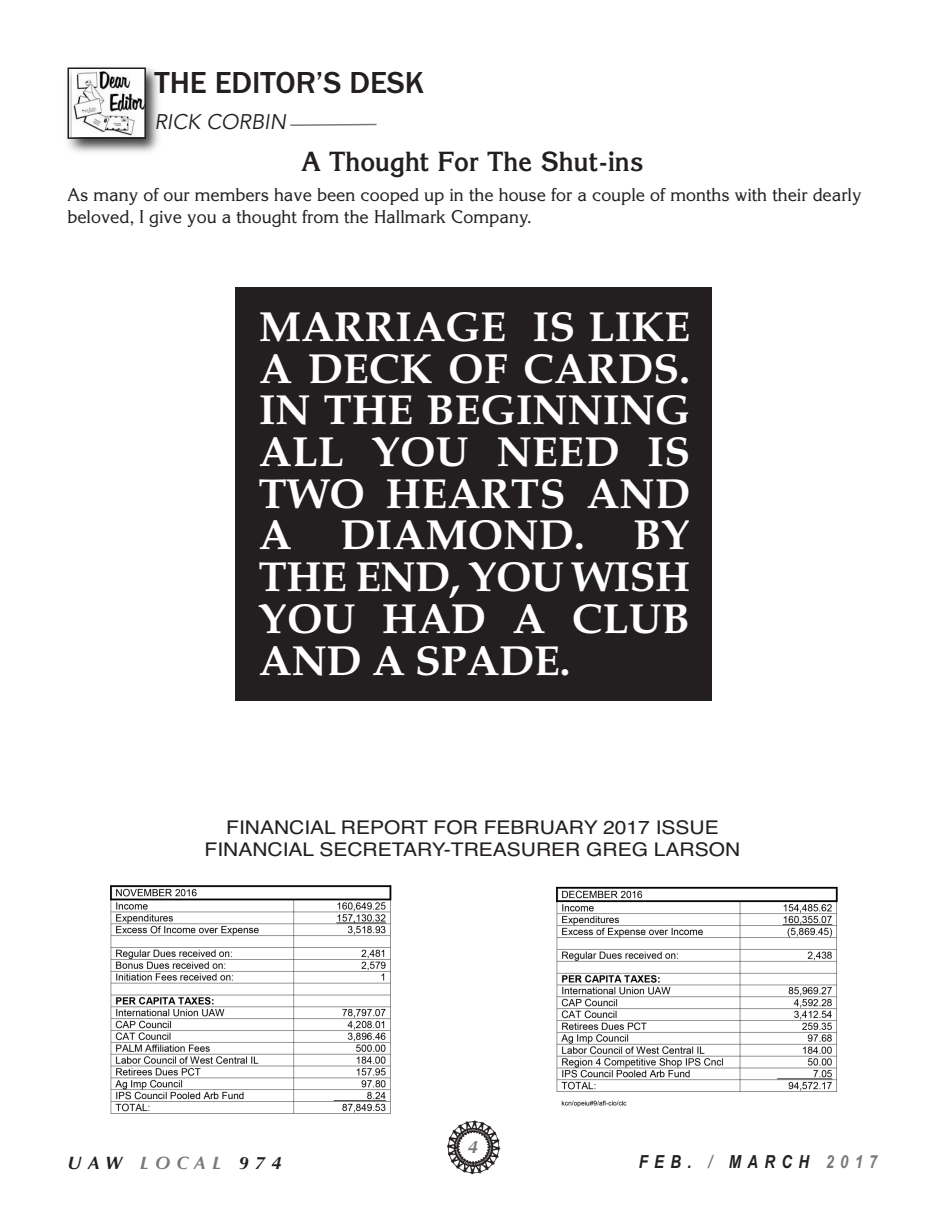
<style>
.page{position:relative;width:945px;height:1215px;background:#fff}
.page>*{position:absolute;margin:0;border:0;box-sizing:border-box;transform-origin:0 0}
.t1{font:700 42px/41.7px "Book Antiqua";letter-spacing:.01em;color:#fff;text-align:justify}
.t2{font:500 31.5px "Franklin Gothic";color:#231f20}
.t3{font:700 27px "Korinna";color:#231f20;scale:.95 1}
.t4{font:italic 21px "Avenir";color:#231f20}
.t5{font:18.9px/22.6px "Helvetica";color:#231f20;text-align:center;scale:1.11 1}
.t6{font:18px/21.6px "Korinna";color:#231f20;scale:.95 1}
.t7{font:italic 700 18px "Arial Narrow";letter-spacing:.35em;color:#231f20}
.t8{font:italic 700 18px "Optima";letter-spacing:.35em;color:#231f20}
.t9{font:italic 700 18px "Optima";color:rgb(35 31 32/.6)}
.s1{color:rgb(35 31 32/.6)}
</style>
<div class="page">
<img style="left:447px;top:1120px;width:53px;height:54px;border-radius:50%">
<div style="left:461px;top:1135px;width:25px;height:25px;background:#fff;border-radius:50%"></div>
<img style="left:67px;top:67px;width:92px;height:86px">
<img style="left:73px;top:71px;width:70px;height:65px">
<div style="left:68px;top:68px;width:78px;height:71px;border:2px solid #231f20"></div>
<svg style="left:290px;top:123px;width:87px;height:3px"></svg>
<img style="left:110px;top:885px;width:282px;height:229px">
<img style="left:556px;top:886px;width:282px;height:221px">
<div style="left:236px;top:287px;width:476px;height:414px;background:#231f20"></div>
<h2 class="t2" style="left:154px;top:63px;width:271px">THE EDITOR’S DESK</h2>
<p class="t4" style="left:154px;top:110px;width:133px">RICK CORBIN</p>
<h3 class="t3" style="left:301px;top:146px;width:362px">A Thought For The Shut-ins</h3>
<p class="t6" style="left:68px;top:184px;width:837px">As many of our members have been cooped up in the house for a couple of months with their dearly beloved, I give you a thought from the Hallmark Company.</p>
<h1 class="t1" style="left:259px;top:306px;width:433px">MARRIAGE IS LIKE A DECK OF CARDS.<br>IN THE BEGINNING ALL YOU NEED IS TWO HEARTS AND A DIAMOND. BY THE END, YOU WISH YOU HAD A CLUB AND A SPADE.</h1>
<p class="t5" style="left:205px;top:816px;width:484px">FINANCIAL REPORT FOR FEBRUARY 2017 ISSUE<br>FINANCIAL SECRETARY-TREASURER GREG LARSON</p>
<p class="t9" style="left:468px;top:1136px;width:12px">4</p>
<p class="t8" style="left:68px;top:1152px;width:216px">UAW <span class="s1">LOCAL</span> 974</p>
<p class="t7" style="left:639px;top:1151px;width:240px">FEB. <span class="s1">/</span> MARCH <span class="s1">2017</span></p>
</div>
